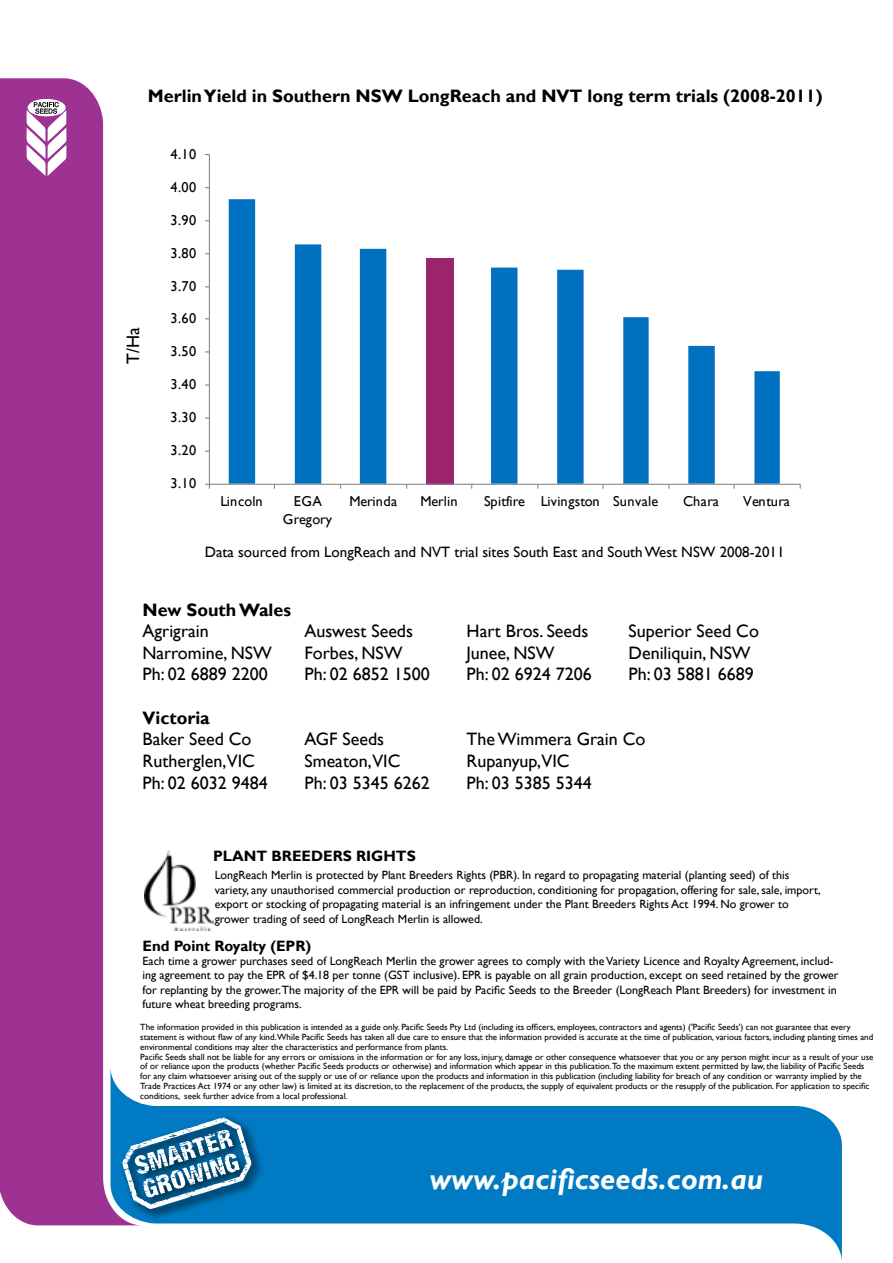
<style>
.page{position:relative;width:893px;height:1263px;background:#fff}
.page>*{position:absolute;margin:0;border:0;box-sizing:border-box;transform-origin:0 0}
.t1{font:italic 700 30px "Gill Sans";color:#fff}
.t2{font:18px "Gill Sans";color:#000}
.t3{font:700 18px "Gill Sans";color:#000}
.t4{font:15px "Gill Sans";color:#000}
.t5{font:700 15px "Gill Sans";color:#000}
.t6{font:14.4px/17.7px "Gill Sans";letter-spacing:.01em;color:#000;text-align:center}
.t7{font:12px/14.4px "Gill Sans";color:#000}
.t8{font:9px/9.8px "Gill Sans";color:#000}
</style>
<div class="page">
<svg style="left:111px;top:1104px;width:731px;height:158px;fill:#007ac2"></svg>
<svg style="left:0;top:78px;width:143px;height:1147px;fill:#9d3293"></svg>
<svg style="left:26px;top:98px;width:40px;height:78px"></svg>
<img style="left:145px;top:850px;width:68px;height:81px">
<svg style="left:229px;top:199px;width:551px;height:285px"></svg>
<hr style="left:209px;top:155px;width:1px;height:329px;background:#868686">
<hr style="left:209px;top:484px;width:591px;height:1px;background:#868686">
<svg style="left:205px;top:484px;width:5px;height:5px"></svg>
<div style="left:119px;top:1114px;width:145px;height:108px;background:#000;opacity:.75"></div>
<svg style="left:121px;top:1117px;width:131px;height:93px"></svg>
<h2 class="t3" style="left:148px;top:85px;width:676px">Merlin Yield in Southern NSW LongReach and NVT long term trials (2008-2011)</h2>
<h3 class="t6" style="left:170px;top:145px;width:27px">4.10</h3>
<h3 class="t6" style="left:170px;top:178px;width:27px">4.00</h3>
<h3 class="t6" style="left:170px;top:211px;width:27px">3.90</h3>
<h3 class="t6" style="left:170px;top:244px;width:27px">3.80</h3>
<h3 class="t6" style="left:170px;top:277px;width:27px">3.70</h3>
<h2 class="t2" style="left:123px;top:364px;width:38px;rotate:-90deg">T/Ha</h2>
<h3 class="t6" style="left:170px;top:310px;width:27px">3.60</h3>
<h3 class="t6" style="left:170px;top:343px;width:27px">3.50</h3>
<h3 class="t6" style="left:170px;top:376px;width:27px">3.40</h3>
<h3 class="t6" style="left:170px;top:409px;width:27px">3.30</h3>
<h3 class="t6" style="left:170px;top:442px;width:27px">3.20</h3>
<h3 class="t6" style="left:170px;top:475px;width:27px">3.10</h3>
<h3 class="t6" style="left:220px;top:493px;width:44px">Lincoln</h3>
<h3 class="t6" style="left:283px;top:493px;width:51px">EGA<br>Gregory</h3>
<h3 class="t6" style="left:349px;top:493px;width:50px">Merinda</h3>
<h3 class="t6" style="left:421px;top:493px;width:38px">Merlin</h3>
<h3 class="t6" style="left:484px;top:493px;width:176px">Spitfire Livingston Sunvale</h3>
<h3 class="t6" style="left:683px;top:493px;width:37px">Chara</h3>
<h3 class="t6" style="left:743px;top:493px;width:48px">Ventura</h3>
<h3 class="t4" style="left:205px;top:543px;width:581px">Data sourced from LongReach and NVT trial sites South East and South West NSW 2008-2011</h3>
<h2 class="t3" style="left:143px;top:599px;width:150px">New South Wales</h2>
<h2 class="t2" style="left:143px;top:621px;width:68px">Agrigrain</h2>
<h2 class="t2" style="left:305px;top:621px;width:110px">Auswest Seeds</h2>
<h2 class="t2" style="left:467px;top:621px;width:123px">Hart Bros. Seeds</h2>
<h2 class="t2" style="left:629px;top:621px;width:132px">Superior Seed Co</h2>
<h2 class="t2" style="left:143px;top:642px;width:131px">Narromine, NSW</h2>
<h2 class="t2" style="left:305px;top:642px;width:99px">Forbes, NSW</h2>
<h2 class="t2" style="left:467px;top:642px;width:89px">Junee, NSW</h2>
<h2 class="t2" style="left:629px;top:642px;width:124px">Deniliquin, NSW</h2>
<h2 class="t2" style="left:143px;top:664px;width:127px">Ph: 02 6889 2200</h2>
<h2 class="t2" style="left:305px;top:664px;width:127px">Ph: 02 6852 1500</h2>
<h2 class="t2" style="left:467px;top:664px;width:127px">Ph: 02 6924 7206</h2>
<h2 class="t2" style="left:629px;top:664px;width:127px">Ph: 03 5881 6689</h2>
<h2 class="t3" style="left:143px;top:707px;width:69px">Victoria</h2>
<h2 class="t2" style="left:143px;top:729px;width:111px">Baker Seed Co</h2>
<h2 class="t2" style="left:305px;top:729px;width:81px">AGF Seeds</h2>
<h2 class="t2" style="left:467px;top:729px;width:180px">The Wimmera Grain Co</h2>
<h2 class="t2" style="left:143px;top:750px;width:114px">Rutherglen,VIC</h2>
<h2 class="t2" style="left:305px;top:750px;width:97px">Smeaton,VIC</h2>
<h2 class="t2" style="left:467px;top:750px;width:105px">Rupanyup,VIC</h2>
<h2 class="t2" style="left:143px;top:772px;width:127px">Ph: 02 6032 9484</h2>
<h2 class="t2" style="left:305px;top:772px;width:127px">Ph: 03 5345 6262</h2>
<h2 class="t2" style="left:467px;top:772px;width:127px">Ph: 03 5385 5344</h2>
<h3 class="t5" style="left:213px;top:847px;width:204px">plant breeders rig hts</h3>
<p class="t7" style="left:215px;top:868px;width:608px">LongReach Merlin is protected by Plant Breeders Rights (PBR). In regard to propagating material (planting seed) of this variety, any unauthorised commercial production or reproduction, conditioning for propagation, offering for sale, sale, import, export or stocking of propagating material is an infringement under the Plant Breeders Rights Act 1994. No grower to grower trading of seed of LongReach Merlin is allowed.</p>
<h3 class="t5" style="left:143px;top:936px;width:170px">End Point Royalty (EPR)</h3>
<p class="t7" style="left:143px;top:954px;width:698px">Each time a grower purchases seed of LongReach Merlin the grower agrees to comply with the Variety Licence and Royalty Agreement, includ&shy;ing agreement to pay the EPR of $4.18 per tonne (GST inclusive). EPR is payable on all grain production, except on seed retained by the grower for replanting by the grower.The majority of the EPR will be paid by Pacific Seeds to the Breeder (LongReach Plant Breeders) for investment in future wheat breeding programs.</p>
<p class="t8" style="left:140px;top:1022px;width:735px">The information provided in this publication is intended as a guide only. Pacific Seeds Pty Ltd (including its officers, employees, contractors and agents) ('Pacific Seeds') can not guarantee that every statement is without flaw of any kind.While Pacific Seeds has taken all due care to ensure that the information provided is accurate at the time of publication, various factors, including planting times and environmental conditions may alter the characteristics and performance from plants.<br>Pacific Seeds shall not be liable for any errors or omissions in the information or for any loss, injury, damage or other consequence whatsoever that you or any person might incur as a result of your use of or reliance upon the products (whether Pacific Seeds products or otherwise) and information which appear in this publication.To the maximum extent permitted by law, the liability of Pacific Seeds for any claim whatsoever arising out of the supply or use of or reliance upon the products and information in this publication (including liability for breach of any condition or warranty implied by the Trade Practices Act 1974 or any other law) is limited at its discretion, to the replacement of the products, the supply of equivalent products or the resupply of the publication. For application to specific conditions, seek further advice from a local professional.</p>
<h1 class="t1" style="left:429px;top:1162px;width:336px">www.pacificseeds.com.au</h1>
</div>
